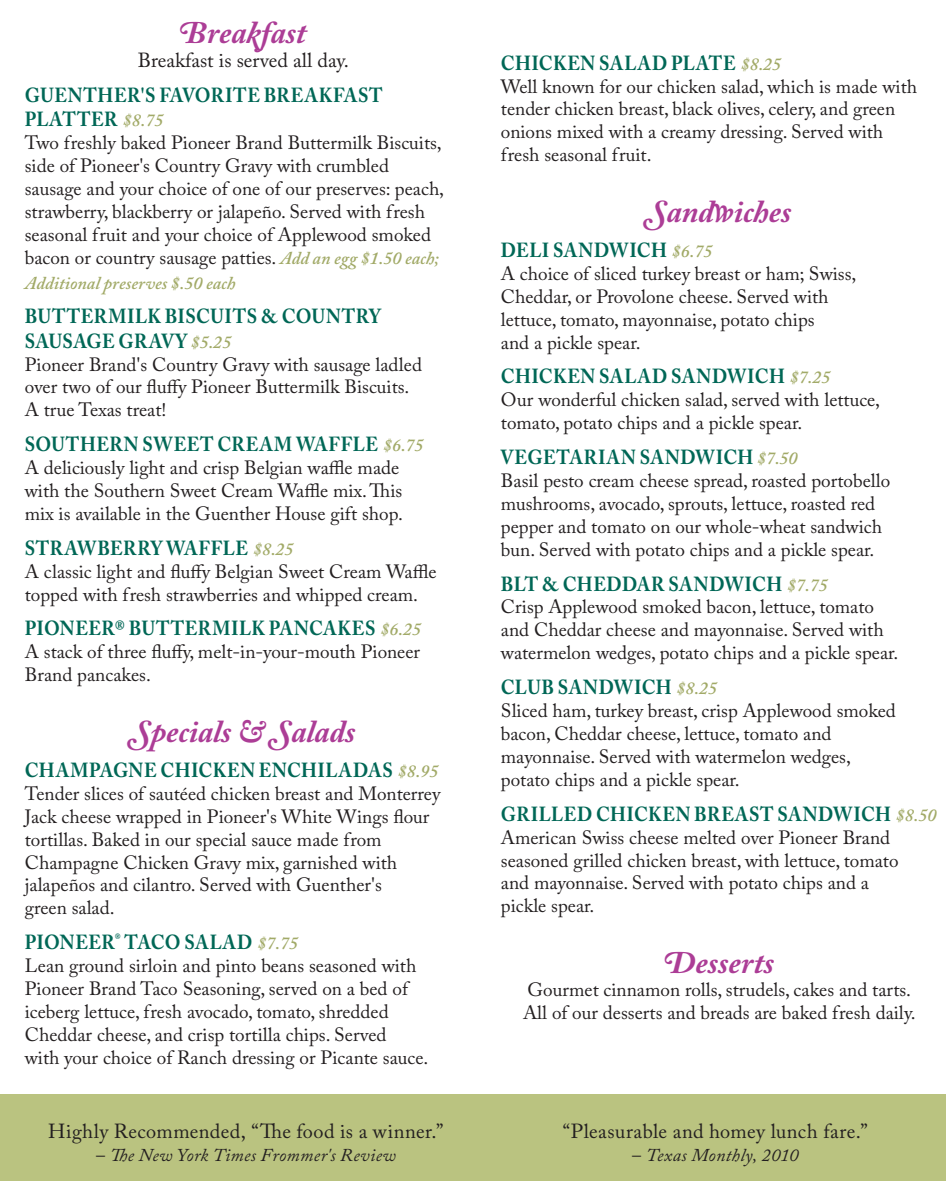
<style>
.page{position:relative;width:946px;height:1181px;background:#fff}
.page>*{position:absolute;margin:0;border:0;box-sizing:border-box;transform-origin:0 0}
.t1{font:italic 700 31.5px "Adobe Caslon Pro";color:#ac3d96}
.t2{font:700 20.25px/24.3px "Adobe Caslon Pro";letter-spacing:.03em;color:#006756;scale:.9 1}
.t3{font:20.25px "Adobe Caslon Pro";letter-spacing:.015em;color:#231f20}
.t4{font:19.12px/22.9px "Adobe Caslon Pro";color:#231f20}
.t5{font:italic 18px "Adobe Caslon Pro";letter-spacing:.02em;color:#231f20}
.t6{font:italic 600 18px "Adobe Caslon Pro";color:#a2aa68}
.s1{font-weight:600;font-style:italic;font-size:18px;color:#a2aa68}
.s2{font-style:normal}
</style>
<div class="page">
<div style="left:0;top:1093px;width:946px;height:87px;background:#bac380"></div>
<h1 class="t1" style="left:179px;top:14px;width:129px">Breakfast</h1>
<p class="t3" style="left:138px;top:49px;width:212px">Breakfast is served all day.</p>
<p class="t2" style="left:25px;top:83px;width:399px">GUENTHER'S FAVORITE BREAKFAST<br>PLATTER <span class="s1">$8.75</span></p>
<p class="t4" style="left:25px;top:131px;width:421px">Two freshly baked Pioneer Brand Buttermilk Biscuits, side of Pioneer's Country Gravy with crumbled sausage and your choice of one of our preserves: peach, strawberry, blackberry or jalapeño. Served with fresh seasonal fruit and your choice of Applewood smoked bacon or country sausage patties. <span class="s1">Add an egg $1.50 each;</span></p>
<p class="t6" style="left:25px;top:272px;width:212px">Additional preserves $.50 each</p>
<p class="t2" style="left:25px;top:304px;width:397px">BUTTERMILK BISCUITS &amp; COUNTRY<br>SAUSAGE GRAV Y <span class="s1">$5.25</span></p>
<p class="t4" style="left:25px;top:352px;width:398px">Pioneer Brand's Country Gravy with sausage ladled over two of our fluffy Pioneer Buttermilk Biscuits.<br>A true Texas treat!</p>
<p class="t2" style="left:25px;top:432px;width:444px">SOUTHERN SWEET CREAM WAFFLE <span class="s1">$6.75</span></p>
<p class="t4" style="left:25px;top:456px;width:379px">A deliciously light and crisp Belgian waffle made with the Southern Sweet Cream Waffle mix. This mix is available in the Guenther House gift shop.</p>
<p class="t2" style="left:25px;top:535px;width:300px">STRAWBERRY WAFFLE <span class="s1">$8.25</span></p>
<p class="t4" style="left:25px;top:559px;width:413px">A classic light and fluffy Belgian Sweet Cream Waffle topped with fresh strawberries and whipped cream.</p>
<p class="t2" style="left:25px;top:616px;width:442px">PIONEER® BUTTERMILK PANCAKES <span class="s1">$6.25</span></p>
<p class="t4" style="left:25px;top:640px;width:397px">A stack of three fluffy, melt-in-your-mouth Pioneer<br>Brand pancakes.</p>
<h1 class="t1" style="left:130px;top:712px;width:227px">Specials &amp; Salads</h1>
<p class="t2" style="left:25px;top:757px;width:461px">CHAMPAGNE CHICKEN ENCHILADAS <span class="s1">$8.95</span></p>
<p class="t4" style="left:25px;top:781px;width:417px">Tender slices of sautéed chicken breast and Monterrey Jack cheese wrapped in Pioneer's White Wings flour tortillas. Baked in our special sauce made from Champagne Chicken Gravy mix, garnished with jalapeños and cilantro. Served with Guenther's<br>green salad.</p>
<p class="t2" style="left:25px;top:929px;width:305px">PIONEER<sup>®</sup> TACO SALAD <span class="s1">$7.75</span></p>
<p class="t4" style="left:25px;top:953px;width:405px">Lean ground sirloin and pinto beans seasoned with Pioneer Brand Taco Seasoning, served on a bed of iceberg lettuce, fresh avocado, tomato, shredded Cheddar cheese, and crisp tortilla chips. Served<br>with your choice of Ranch dressing or Picante sauce.</p>
<p class="t3" style="left:48px;top:1119px;width:397px">Highly Recommended, “The food is a winner.”</p>
<p class="t5" style="left:96px;top:1143px;width:301px"><span class="s2">–</span> The New York Times Frommer's Review</p>
<p class="t2" style="left:501px;top:50px;width:313px">CHICKEN SALAD PLATE <span class="s1">$8.25</span></p>
<p class="t4" style="left:501px;top:74px;width:417px">Well known for our chicken salad, which is made with tender chicken breast, black olives, celery, and green onions mixed with a creamy dressing. Served with fresh seasonal fruit.</p>
<h1 class="t1" style="left:646px;top:193px;width:147px">Sandwiches</h1>
<p class="t2" style="left:501px;top:238px;width:236px">DELI SANDWICH <span class="s1">$6.75</span></p>
<p class="t4" style="left:501px;top:262px;width:357px">A choice of sliced turkey breast or ham; Swiss, Cheddar, or Provolone cheese. Served with lettuce, tomato, mayonnaise, potato chips<br>and a pickle spear.</p>
<p class="t2" style="left:501px;top:364px;width:367px">CHICKEN SALAD SANDWICH <span class="s1">$7.25</span></p>
<p class="t4" style="left:501px;top:388px;width:381px">Our wonderful chicken salad, served with lettuce, tomato, potato chips and a pickle spear.</p>
<p class="t2" style="left:501px;top:445px;width:331px">VEGETARIAN SANDWICH <span class="s1">$7.50</span></p>
<p class="t4" style="left:501px;top:469px;width:391px">Basil pesto cream cheese spread, roasted portobello mushrooms, avocado, sprouts, lettuce, roasted red pepper and tomato on our whole-wheat sandwich bun. Served with potato chips and a pickle spear.</p>
<p class="t2" style="left:501px;top:571px;width:364px">BLT &amp; CHEDDAR SANDWICH <span class="s1">$7.75</span></p>
<p class="t4" style="left:501px;top:595px;width:399px">Crisp Applewood smoked bacon, lettuce, tomato and Cheddar cheese and mayonnaise. Served with watermelon wedges, potato chips and a pickle spear.</p>
<p class="t2" style="left:501px;top:675px;width:242px">CLUB SANDWICH <span class="s1">$8.25</span></p>
<p class="t4" style="left:501px;top:699px;width:396px">Sliced ham, turkey breast, crisp Applewood smoked bacon, Cheddar cheese, lettuce, tomato and mayonnaise. Served with watermelon wedges, potato chips and a pickle spear.</p>
<p class="t2" style="left:501px;top:801px;width:485px">GRILLED CHICKEN BREAST SANDWICH <span class="s1">$8.50</span></p>
<p class="t4" style="left:501px;top:825px;width:399px">American Swiss cheese melted over Pioneer Brand seasoned grilled chicken breast, with lettuce, tomato and mayonnaise. Served with potato chips and a pickle spear.</p>
<h1 class="t1" style="left:663px;top:943px;width:112px">Desserts</h1>
<p class="t4" style="left:523px;top:978px;width:394px">Gourmet cinnamon rolls, strudels, cakes and tarts.<br>All of our desserts and breads are baked fresh daily.</p>
<p class="t3" style="left:563px;top:1119px;width:306px">“Pleasurable and homey lunch fare.”</p>
<p class="t5" style="left:632px;top:1143px;width:168px"><span class="s2">–</span> Texas Monthly, 2010</p>
</div>
